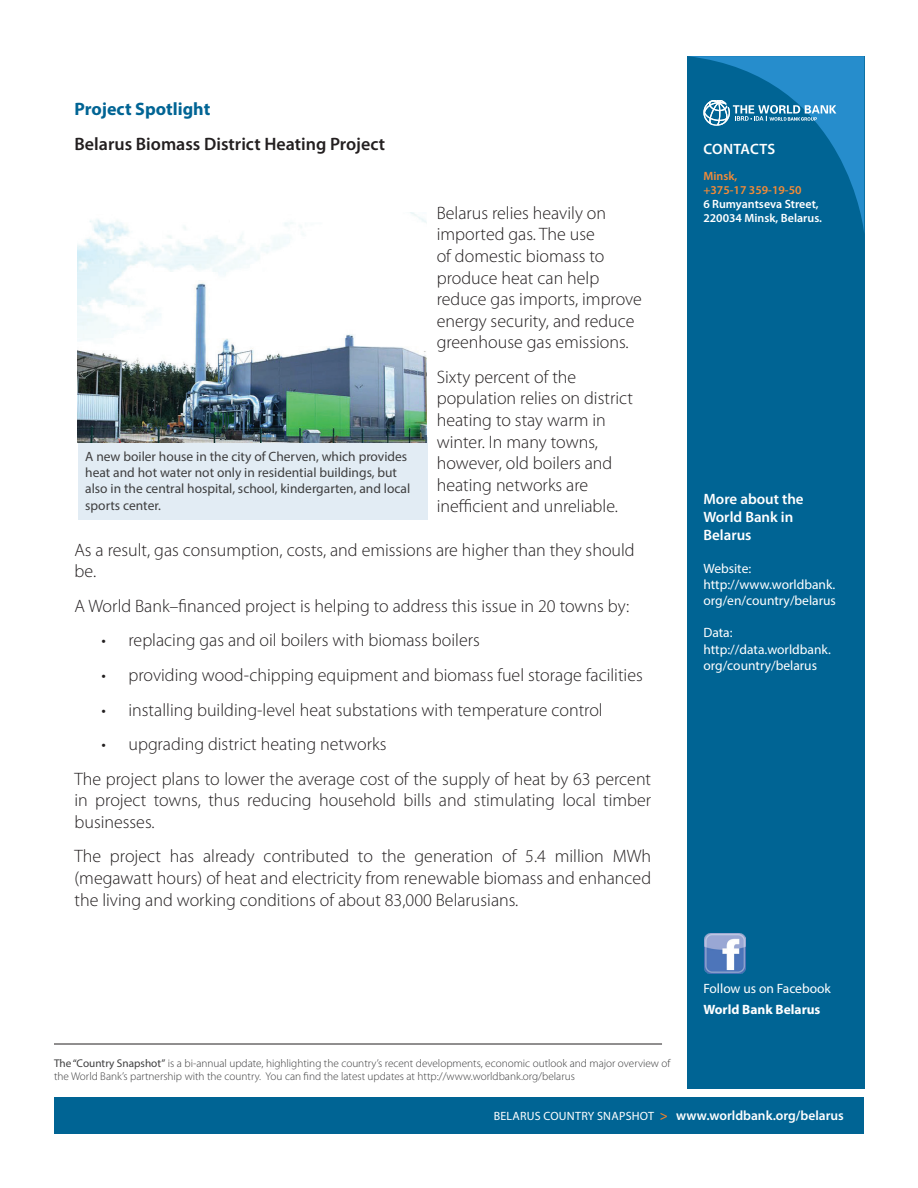
<style>
.page{position:relative;width:918px;height:1188px;background:#fff}
.page>*{position:absolute;margin:0;border:0;box-sizing:border-box;transform-origin:0 0}
.t1{font:300 18px/21.6px "Myriad Pro";color:#231f20}
.t2{font:600 18px "Myriad Pro";color:#231f20}
.t3{font:700 18px "Myriad Pro";color:#006494}
.t4{font:600 15px/18px "Myriad Pro";color:#fff}
.t5{font:13.5px/16.2px "Myriad Pro";color:#3e3e3f}
.t6{font:13.5px/16.2px "Myriad Pro";color:#fff}
.t7{font:600 13.5px "Myriad Pro";color:#fff}
.t8{font:700 13.5px "Myriad Pro";color:#fff}
.t9{font:600 12px/14.2px "Myriad Pro";color:#fff}
.t10{font:600 12px/14.2px "Myriad Pro";color:#f58b37}
.t11{font:300 11.25px/13.5px "Myriad Pro";color:#3e3e3f}
.s1{font-weight:400}
.s2{font-weight:400;font-size:12px}
.s3{color:#f48026}
</style>
<div class="page">
<div style="left:687px;top:56px;width:177px;height:1033px;background:#006494"></div>
<div style="left:54px;top:1097px;width:810px;height:37px;background:#006494"></div>
<hr style="left:54px;top:1044px;width:608px;height:1px;background:#231f20">
<svg style="left:689px;top:56px;width:175px;height:175px"></svg>
<img style="left:705px;top:933px;width:40px;height:41px">
<div style="left:78px;top:438px;width:349px;height:82px;background:#e2ecf4"></div>
<img style="left:78px;top:212px;width:349px;height:231px">
<p class="t3" style="left:75px;top:97px;width:137px">Project Spotlight</p>
<p class="t2" style="left:75px;top:132px;width:312px">Belarus Biomass District Heating Project</p>
<p class="t1" style="left:437px;top:202px;width:207px">Belarus relies heavily on imported gas. The use<br>of domestic biomass to produce heat can help reduce gas imports, improve energy security, and reduce greenhouse gas emissions.</p>
<p class="t1" style="left:437px;top:366px;width:198px">Sixty percent of the population relies on district heating to stay warm in winter. In many towns, however, old boilers and heating networks are inefficient and unreliable.</p>
<p class="t1" style="left:75px;top:539px;width:562px">As a result, gas consumption, costs, and emissions are higher than they should be.</p>
<p class="t1" style="left:75px;top:595px;width:556px">A World Bank–financed project is helping to address this issue in 20 towns by:</p>
<p class="t1" style="left:102px;top:630px;width:380px">• replacing gas and oil boilers with biomass boilers</p>
<p class="t1" style="left:102px;top:664px;width:543px">• providing wood-chipping equipment and biomass fuel storage facilities</p>
<p class="t1" style="left:102px;top:699px;width:503px">• installing building-level heat substations with temperature control</p>
<p class="t1" style="left:75px;top:727px;width:578px;line-height:34.5px;text-indent:27px">• upgrading district heating networks<br>The project plans to lower the average cost of the supply of heat by 63 percent</p>
<p class="t1" style="left:75px;top:790px;width:578px">in project towns, thus reducing household bills and stimulating local timber businesses.</p>
<p class="t1" style="left:75px;top:846px;width:578px;text-align:justify">The project has already contributed to the generation of 5.4 million MWh (megawatt hours) of heat and electricity from renewable biomass and enhanced the living and working conditions of about 83,000 Belarusians.</p>
<p class="t5" style="left:85px;top:448px;width:326px">A new boiler house in the city of Cherven, which provides heat and hot water not only in residential buildings, but also in the central hospital, school, kindergarten, and local sports center.</p>
<p class="t11" style="left:54px;top:1057px;width:618px"><span class="s1">The “Country Snapshot”</span> is a bi-annual update, highlighting the country’s recent developments, economic outlook and major overview of the World Bank’s partnership with the country. You can find the latest updates at http://www.worldbank.org/belarus</p>
<p class="t4" style="left:704px;top:140px;width:73px">CONTACTS</p>
<p class="t10" style="left:703px;top:168px;width:100px">Minsk,<br>+375-17 359-19-50</p>
<p class="t9" style="left:703px;top:197px;width:120px">6 Rumyantseva Street,<br>220034 Minsk, Belarus.</p>
<p class="t4" style="left:703px;top:490px;width:102px">More about the<br>World Bank in<br>Belarus</p>
<p class="t6" style="left:703px;top:560px;width:134px">Website: http://www.worldbank. org/en/country/belarus</p>
<p class="t6" style="left:703px;top:625px;width:129px">Data: http://data.worldbank. org/country/belarus</p>
<p class="t6" style="left:703px;top:980px;width:129px">Follow us on Facebook</p>
<p class="t8" style="left:703px;top:1001px;width:119px">World Bank Belarus</p>
<p class="t7" style="left:494px;top:1107px;width:352px"><span class="s2">BELARUS COUNTRY SNAPSHOT</span> <span class="s3">&gt;</span> www.worldbank.org/belarus</p>
</div>
